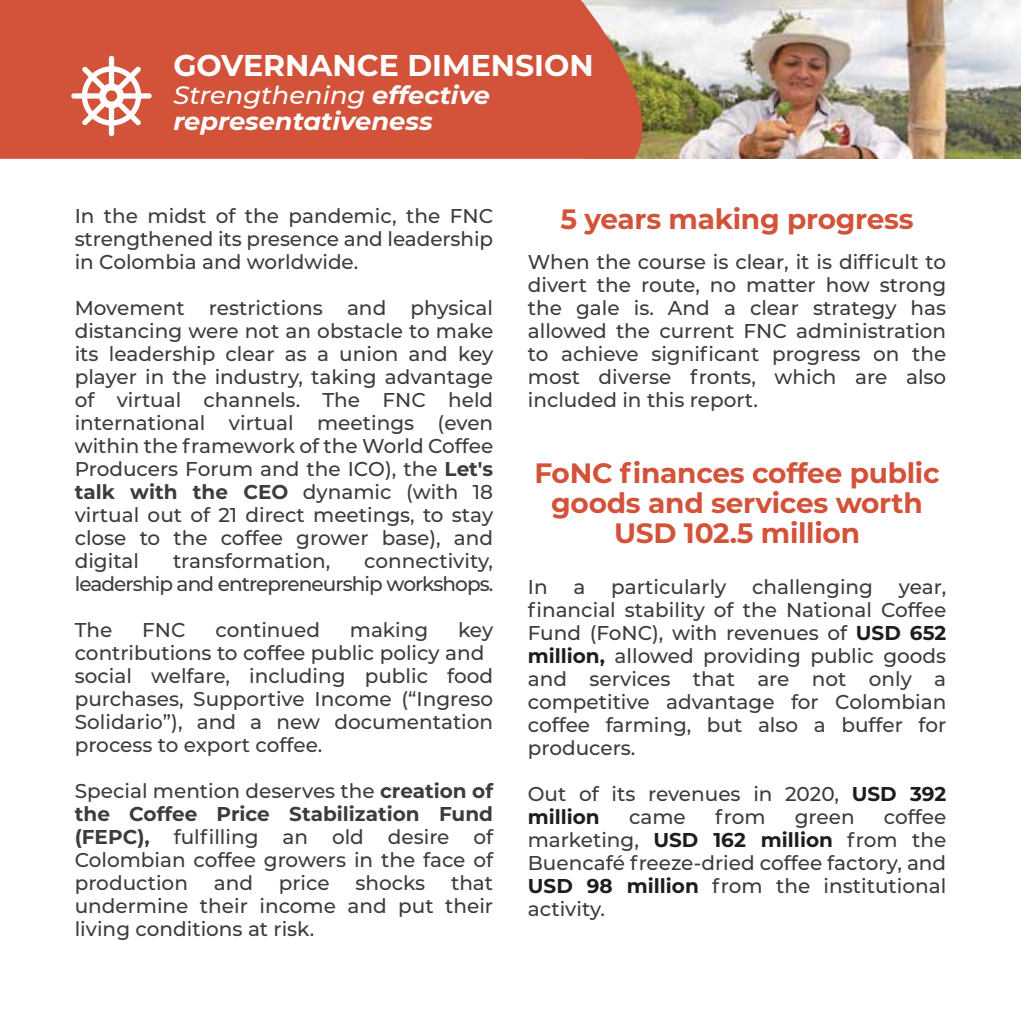
<style>
.page{position:relative;width:1021px;height:1021px;background:#fff}
.page>*{position:absolute;margin:0;border:0;box-sizing:border-box;transform-origin:0 0}
.t1{font:700 30px "Montserrat";color:#fff}
.t2{font:700 28px/30px "Montserrat";letter-spacing:-.01em;color:#d3533a;text-align:center}
.t3{font:italic 700 25px/26px "Montserrat";color:#fff}
.t4{font:500 20px/23px "Montserrat";color:#3c3c3b;text-align:justify}
.t5{font:500 20px/23px "Montserrat";letter-spacing:-.045em;color:#3c3c3b;text-align:right}
.s1{font-weight:500}
.s2{font-weight:700}
.s3{font-weight:700;color:#1d1d1b}
</style>
<div class="page">
<img style="left:669px;top:0;width:351px;height:159px">
<svg style="left:0;top:0;width:669px;height:159px;background:#d15a40"></svg>
<svg style="left:71px;top:56px;width:81px;height:80px"></svg>
<h1 class="t1" style="left:173px;top:44px;width:422px">GOVERNANCE DIMENSION</h1>
<p class="t3" style="left:173px;top:81px;width:318px"><span class="s1">Strengthening</span> effective representativeness</p>
<p class="t4" style="left:75px;top:204px;width:420px">In the midst of the pandemic, the FNC strengthened its presence and leadership in Colombia and worldwide.</p>
<p class="t4" style="left:75px;top:296px;width:420px">Movement restrictions and physical distancing were not an obstacle to make its leadership clear as a union and key player in the industry, taking advantage of virtual channels. The FNC held international virtual meetings (even within the framework of the World Coffee Producers Forum and the ICO), the <span class="s2">Let's talk with the CEO</span> dynamic (with 18 virtual out of 21 direct meetings, to stay close to the coffee grower base), and digital</p>
<p class="t5" style="left:75px;top:549px;width:420px">connectivity,<br>leadership and entrepreneurship workshops.</p>
<p class="t4" style="left:75px;top:618px;width:39px">The</p>
<p class="t4" style="left:142px;top:618px;width:45px">FNC</p>
<p class="t4" style="left:215px;top:618px;width:106px">continued</p>
<p class="t4" style="left:350px;top:618px;width:80px">making</p>
<p class="t4" style="left:173px;top:549px;width:159px">transformation,</p>
<p class="t4" style="left:75px;top:618px;width:420px;text-align:left;text-indent:383px">key contributions to coffee public policy and social welfare, including public food purchases, Supportive Income (“Ingreso<br>Solidario”), and a new documentation process to export coffee.</p>
<p class="t4" style="left:75px;top:779px;width:420px">Special mention deserves the <span class="s2">creation of the Coffee Price Stabilization Fund (FEPC),</span> fulfilling an old desire of Colombian coffee growers in the face of production</p>
<p class="t4" style="left:214px;top:871px;width:41px">and</p>
<p class="t4" style="left:279px;top:871px;width:52px">price</p>
<p class="t4" style="left:355px;top:871px;width:71px">shocks</p>
<p class="t4" style="left:75px;top:871px;width:420px;text-indent:376px">that undermine their income and put their living conditions at risk.</p>
<h2 class="t2" style="left:560px;top:203px;width:354px">5 years making progress</h2>
<p class="t4" style="left:528px;top:250px;width:420px">When the course is clear, it is difficult to divert the route, no matter how strong the gale is. And a clear strategy has allowed the current FNC administration to achieve significant progress on the most diverse fronts, which are also included in this report.</p>
<h2 class="t2" style="left:534px;top:457px;width:407px">FoNC finances coffee public goods and services worth<br>USD 102.5 million</h2>
<p class="t4" style="left:528px;top:575px;width:21px">In</p>
<p class="t4" style="left:573px;top:575px;width:13px">a</p>
<p class="t4" style="left:611px;top:575px;width:117px">particularly</p>
<p class="t4" style="left:752px;top:575px;width:122px">challenging</p>
<p class="t4" style="left:528px;top:575px;width:420px;text-indent:371px">year, financial stability of the National Coffee Fund (FoNC), with revenues of <span class="s3">USD 652 million,</span> allowed providing public goods and services that are not only a competitive advantage for Colombian coffee farming, but also a buffer for producers.</p>
<p class="t4" style="left:528px;top:782px;width:420px">Out of its revenues in 2020, <span class="s3">USD 392 million</span></p>
<p class="t4" style="left:528px;top:805px;width:420px;text-indent:356px">coffee marketing, <span class="s3">USD 162 million</span> from the Buencafé freeze-dried coffee factory, and <span class="s3">USD 98 million</span> from the institutional activity.</p>
<p class="t4" style="left:629px;top:805px;width:58px">came</p>
<p class="t4" style="left:715px;top:805px;width:52px">from</p>
<p class="t4" style="left:794px;top:805px;width:61px">green</p>
</div>
